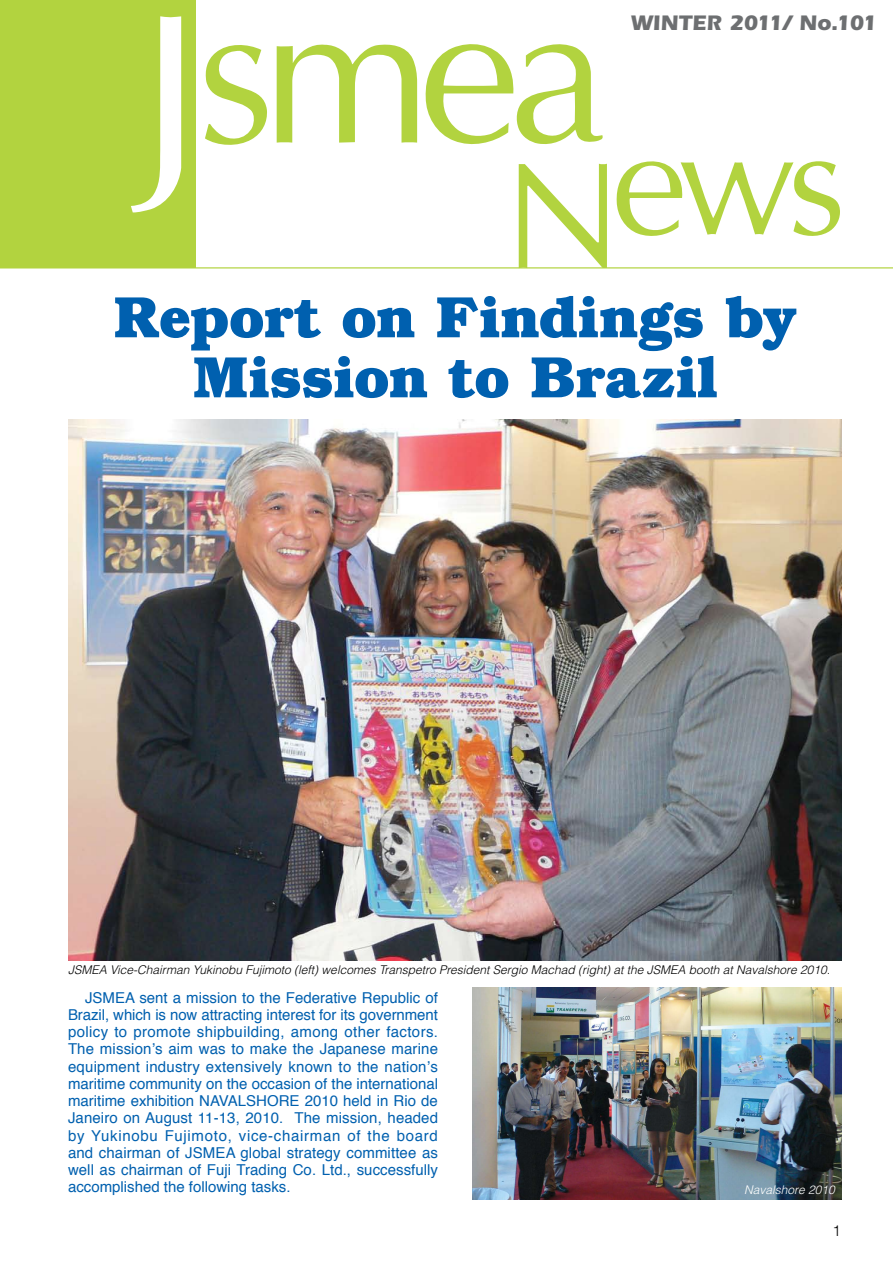
<style>
.page{position:relative;width:893px;height:1263px;background:#fff}
.page>*{position:absolute;margin:0;border:0;box-sizing:border-box;transform-origin:0 0}
.t1{font:700 58.5px/60px "Bookman";letter-spacing:-.01em;color:#0060af;text-align:center}
.t2{font:700 21.75px "Itc Eras";letter-spacing:-.01em;color:#6d6f71}
.t3{font:15px/17.2px "Helvetica";color:#0060af;text-align:justify}
.t4{font:300 15px "Helvetica";color:#000}
.t5{font:italic 300 12px "Helvetica";color:#000}
.t6{font:italic 300 12px "Helvetica";color:#fff}
</style>
<div class="page">
<div style="left:0;top:0;width:196px;height:268px;background:#b2d33f"></div>
<svg style="left:131px;top:16px;width:50px;height:196px"></svg>
<svg style="left:277px;top:44px;width:140px;height:99px"></svg>
<svg style="left:205px;top:45px;width:62px;height:100px"></svg>
<svg style="left:425px;top:44px;width:178px;height:101px"></svg>
<svg style="left:519px;top:164px;width:88px;height:103px"></svg>
<svg style="left:616px;top:161px;width:224px;height:75px"></svg>
<hr style="left:0;top:267px;width:893px;height:1px;background:#b2d33f">
<img style="left:68px;top:419px;width:774px;height:541px">
<img style="left:472px;top:988px;width:370px;height:211px">
<h2 class="t2" style="left:631px;top:10px;width:248px">WINTER 2011/ No.101</h2>
<h1 class="t1" style="left:114px;top:286px;width:683px">Report on Findings by<br>Mission to Brazil</h1>
<p class="t5" style="left:68px;top:962px;width:764px">JSMEA Vice-Chairman Yukinobu Fujimoto (left) welcomes Transpetro President Sergio Machad (right) at the JSMEA booth at Navalshore 2010.</p>
<p class="t3" style="left:68px;top:989px;width:372px;text-indent:17px">JSMEA sent a mission to the Federative Republic of Brazil, which is now attracting interest for its government policy to promote shipbuilding, among other factors.<br>The mission’s aim was to make the Japanese marine equipment industry extensively known to the nation’s maritime community on the occasion of the international maritime exhibition NAVALSHORE 2010 held in Rio de Janeiro on August 11-13, 2010. The mission, headed by Yukinobu Fujimoto, vice-chairman of the board and chairman of JSMEA global strategy committee as well as chairman of Fuji Trading Co. Ltd., successfully accomplished the following tasks.</p>
<p class="t6" style="left:744px;top:1182px;width:92px">Navalshore 2010</p>
<p class="t4" style="left:832px;top:1221px;width:10px">1</p>
</div>
